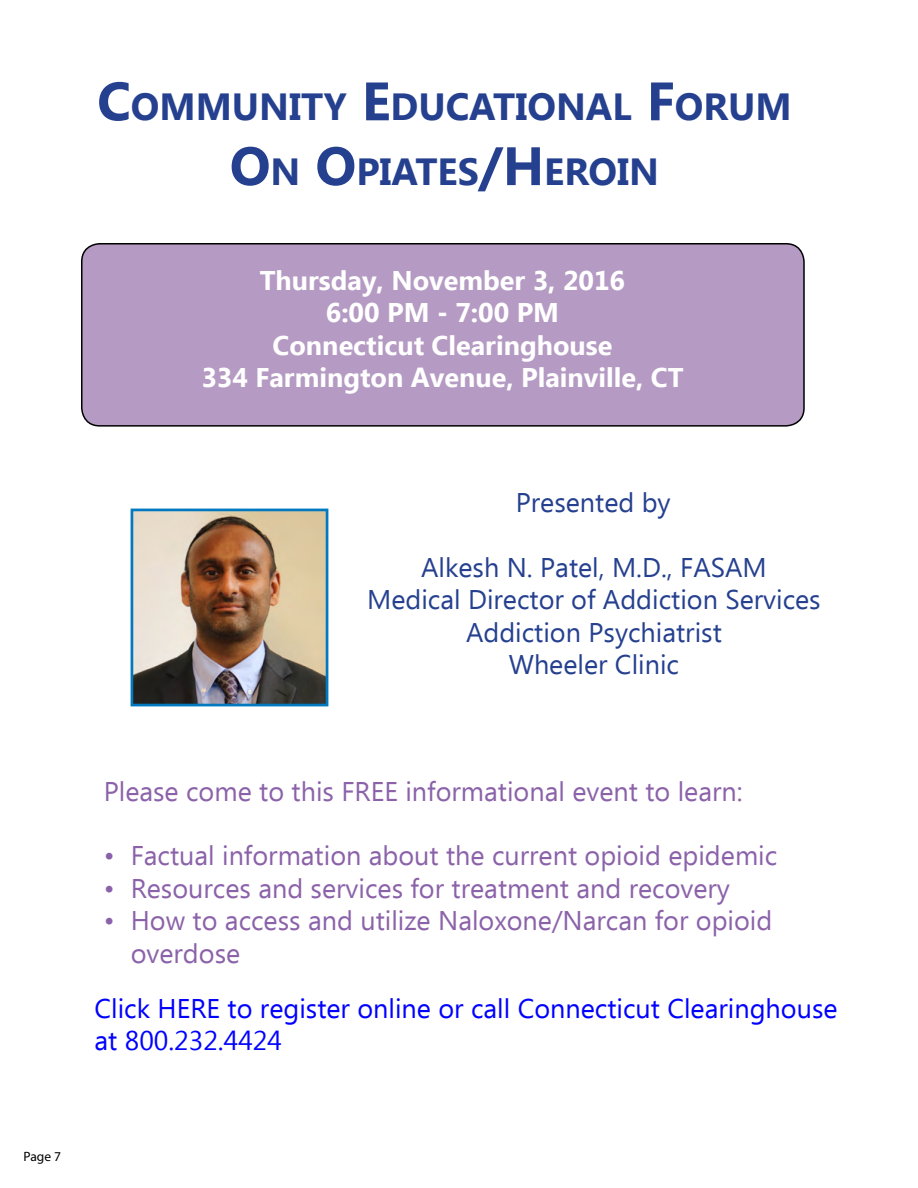
<style>
.page{position:relative;width:918px;height:1188px;background:#fff}
.page>*{position:absolute;margin:0;border:0;box-sizing:border-box;transform-origin:0 0}
.t1{font:700 37.8px/64.8px "Segoe UI";color:#25408f;text-align:center}
.t2{font:27px/32.4px "Ebrima";color:#8b62a9}
.t3{font:27px/32.4px "Ebrima";color:#25408f;text-align:center}
.t4{font:700 27px/32.4px "Ebrima";color:#fff;text-align:center}
.t5{font:27px/32.4px "Ebrima";color:#00f}
.t6{font:13.5px "Myriad Pro";color:#000}
.s1{font-size:54px}
</style>
<div class="page">
<div style="left:82px;top:244px;width:722px;height:182px;background:#b59bc3;border-radius:18px"></div>
<div style="left:81px;top:243px;width:724px;height:184px;border:2px solid #000;border-radius:18px"></div>
<img style="left:135px;top:513px;width:189px;height:189px">
<div style="left:131px;top:509px;width:197px;height:197px;border:3px solid #0079c1"></div>
<h1 class="t1" style="left:97px;top:72px;width:696px"><span class="s1">C</span>OMMUNITY <span class="s1">E</span>DUCATIONAL <span class="s1">F</span>ORUM<br><span class="s1">O</span>N <span class="s1">O</span>PIATES<span class="s1">/H</span> EROIN</h1>
<p class="t4" style="left:201px;top:266px;width:484px">Thursday, November 3, 2016<br>6:00 PM - 7:00 PM<br>Connecticut Clearinghouse<br>334 Farmington Avenue, Plainville, CT</p>
<p class="t3" style="left:516px;top:488px;width:156px">Presented by</p>
<p class="t3" style="left:367px;top:553px;width:455px">Alkesh N. Patel, M.D., FASAM<br>Medical Director of Addiction Services<br>Addiction Psychiatrist<br>Wheeler Clinic</p>
<p class="t2" style="left:104px;top:777px;width:641px">Please come to this FREE informational event to learn:</p>
<p class="t2" style="left:104px;top:842px;width:675px">• Factual information about the current opioid epidemic</p>
<p class="t2" style="left:104px;top:874px;width:628px">• Resources and services for treatment and recovery</p>
<p class="t2" style="left:131px;top:906px;width:643px;text-indent:-27px">• How to access and utilize Naloxone/Narcan for opioid overdose</p>
<p class="t5" style="left:94px;top:994px;width:745px">Click HERE to register online or call Connecticut Clearinghouse at 800.232.4424</p>
<p class="t6" style="left:24px;top:1148px;width:39px">Page 7</p>
</div>
